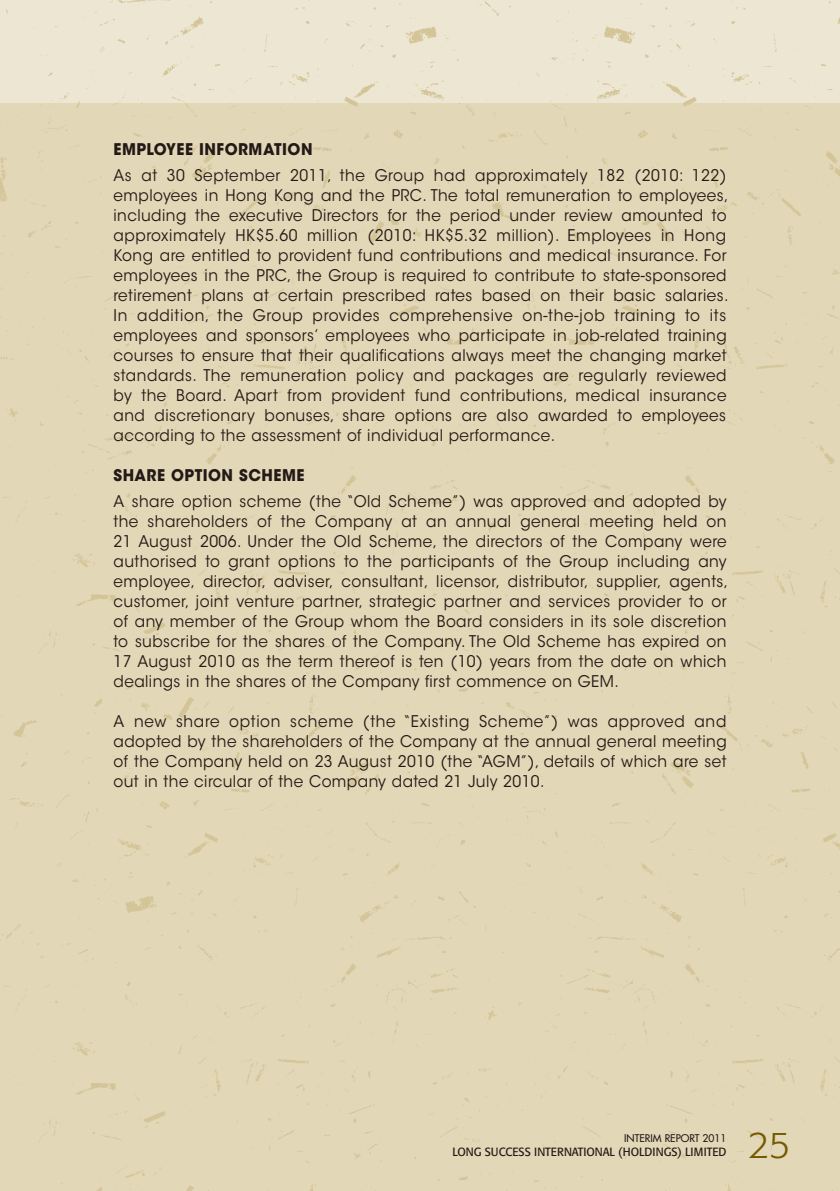
<style>
.page{position:relative;width:840px;height:1191px;background:#fff}
.page>*{position:absolute;margin:0;border:0;box-sizing:border-box;transform-origin:0 0}
.t1{font:300 37px "Formata";color:#735900}
.t2{font:16px/20px "ITC Avant Garde Std";letter-spacing:.03em;color:#231916;text-align:justify;scale:.95 1}
.t3{font:700 16px "ITC Avant Garde Std";letter-spacing:.03em;color:#231916;scale:.95 1}
.t4{font:11.8px "Formata";color:#231916;scale:.95 1}
.t5{font:500 10.4px "Futura Std";color:#231916}
</style>
<div class="page">
<img style="left:0;top:0;width:839px;height:1191px">
<p class="t3" style="left:113px;top:139px;width:211px">EMPLOYEE INFORMATION</p>
<p class="t2" style="left:113px;top:165px;width:648px;text-align:left">As at 30 September 2011, the Group had approximately 182 (2010: 122) employees in Hong Kong and the PRC. The total remuneration to employees, including the executive Directors for the period under review amounted to approximately HK$5.60 million (2010: HK$5.32 million). Employees in Hong Kong are entitled to provident fund contributions and medical insurance. For employees in the PRC, the Group is required to contribute to state-sponsored retirement plans at certain prescribed rates based on their basic salaries.<br>In addition, the Group provides comprehensive on-the-job training to its employees and sponsors’ employees who participate in job-related training courses to ensure that their qualifications always meet the changing market standards. The remuneration policy and packages are regularly reviewed by the Board. Apart from provident fund contributions, medical insurance and discretionary bonuses, share options are also awarded to employees according to the assessment of individual performance.</p>
<p class="t3" style="left:113px;top:464px;width:202px">SHARE OPTION SCHEME</p>
<p class="t2" style="left:113px;top:491px;width:648px">A share option scheme (the “Old Scheme”) was approved and adopted by the shareholders of the Company at an annual general meeting held on 21 August 2006. Under the Old Scheme, the directors of the Company were authorised to grant options to the participants of the Group including any employee, director, adviser, consultant, licensor, distributor, supplier, agents, customer, joint venture partner, strategic partner and services provider to or of any member of the Group whom the Board considers in its sole discretion to subscribe for the shares of the Company. The Old Scheme has expired on 17 August 2010 as the term thereof is ten (10) years from the date on which dealings in the shares of the Company first commence on GEM.</p>
<p class="t2" style="left:113px;top:711px;width:646px">A new share option scheme (the “Existing Scheme”) was approved and adopted by the shareholders of the Company at the annual general meeting of the Company held on 23 August 2010 (the “AGM”), details of which are set out in the circular of the Company dated 21 July 2010.</p>
<p class="t5" style="left:624px;top:1131px;width:104px">INTERIM REPORT 2011</p>
<p class="t4" style="left:452px;top:1144px;width:289px">LONG SUCCESS INTERNATIONAL (HOLDINGS) LIMITED</p>
<h1 class="t1" style="left:747px;top:1123px;width:44px">25</h1>
</div>
